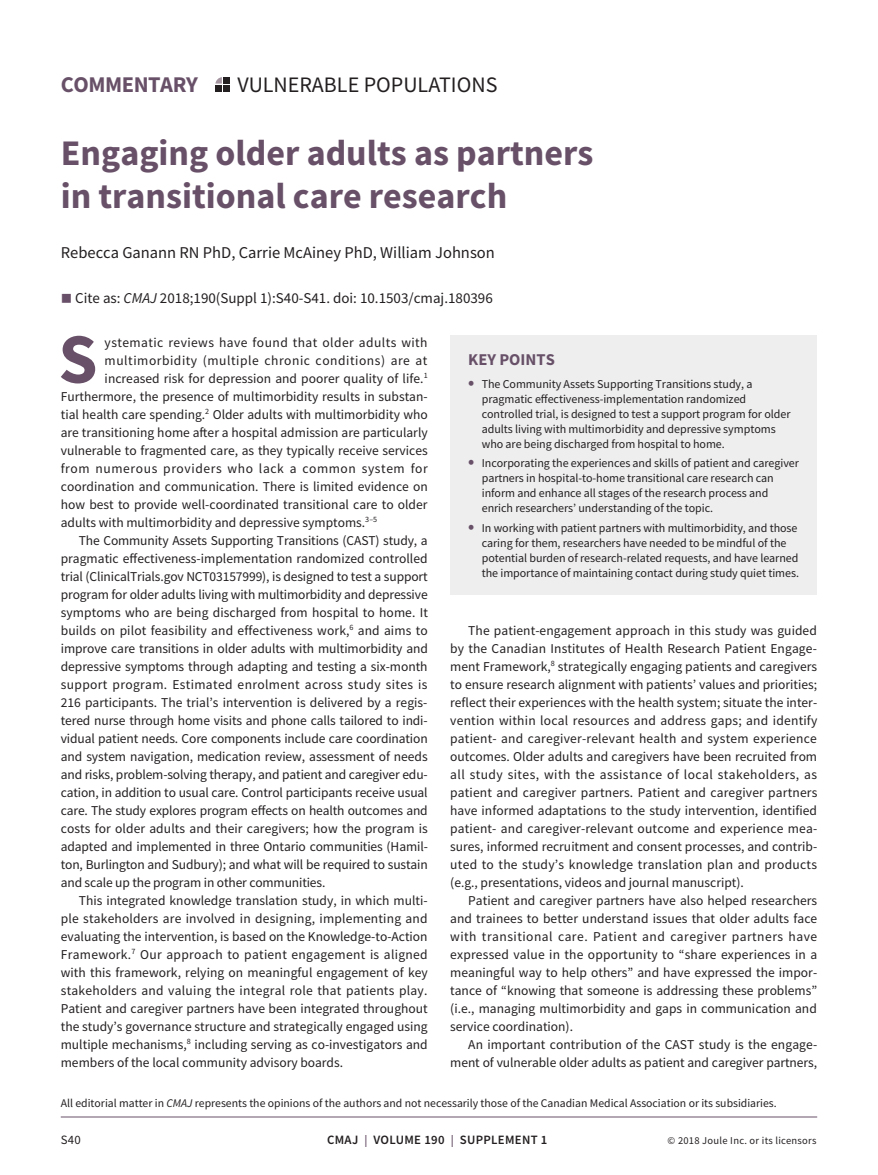
<style>
.page{position:relative;width:878px;height:1175px;background:#fff}
.page>*{position:absolute;margin:0;border:0;box-sizing:border-box;transform-origin:0 0}
.t1{font:700 70.65px "Source Sans Pro";color:#685168}
.t2{font:700 36px/43.2px "Source Sans Pro";color:#685168}
.t3{font:700 22.5px "Source Sans Pro";letter-spacing:-.02em;color:#685168}
.t4{font:22.05px "Source Sans Pro";color:#231f20}
.t5{font:16.5px "Source Sans Pro";color:#231f20}
.t6{font:700 16.5px "Source Sans Pro";color:#685168}
.t7{font:15px "Source Sans Pro";color:#231f20}
.t8{font:13.5px/18px "Source Sans Pro";color:#231f20;text-align:justify}
.t9{font:13.5px "Source Sans Pro";letter-spacing:.02em;color:#231f20}
.t10{font:13.5px "Source Sans Pro";letter-spacing:.025em;color:#231f20}
.t11{font:13.5px "Source Sans Pro";letter-spacing:.04em;color:#231f20}
.t12{font:13.5px "Source Sans Pro";letter-spacing:.03em;color:#231f20}
.t13{font:13.5px "Source Sans Pro";letter-spacing:.045em;color:#231f20}
.t14{font:600 12.75px "Source Sans Pro";letter-spacing:.025em;color:#231f20}
.t15{font:12.75px "Source Sans Pro";color:#231f20}
.t16{font:12px/15px "Source Sans Pro";letter-spacing:-.005em;color:#231f20}
.t17{font:11.7px "Source Sans Pro";color:#231f20}
.t18{font:10.5px "Source Sans Pro";letter-spacing:.025em;color:#231f20}
.s1{color:#685168}
.s2{font-style:italic}
.s3{font-weight:700;font-size:18px;color:#685168}
.s4{font-size:12px;color:#685168}
</style>
<div class="page">
<hr style="left:61px;top:1116px;width:756px;height:1px;background:#685168">
<div style="left:450px;top:334px;width:367px;height:260px;background:#eeeeef"></div>
<svg style="left:215px;top:77px;width:7px;height:7px"></svg>
<div style="left:215px;top:85px;width:7px;height:7px;background:#231f20"></div>
<div style="left:223px;top:77px;width:7px;height:7px;background:#231f20"></div>
<div style="left:223px;top:85px;width:7px;height:7px;background:#231f20"></div>
<h3 class="t3" style="left:61px;top:69px;width:139px">COMMENTARY</h3>
<h3 class="t4" style="left:237px;top:70px;width:261px">VULNERABLE POPULATIONS</h3>
<h2 class="t2" style="left:61px;top:131px;width:534px">Engaging older adults as partners in transitional care research</h2>
<p class="t5" style="left:61px;top:242px;width:435px">Rebecca Ganann RN PhD, Carrie McAiney PhD, William Johnson</p>
<p class="t7" style="left:61px;top:288px;width:433px"><span class="s1">■</span> Cite as: <span class="s2">CMAJ</span> 2018;190(Suppl 1):S40-S41. doi: 10.1503/cmaj.180396</p>
<h1 class="t1" style="left:58px;top:311px;width:41px">S</h1>
<p class="t12" style="left:105px;top:333px;width:324px">ystematic reviews have found that older adults with</p>
<p class="t11" style="left:105px;top:351px;width:324px">multimorbidity (multiple chronic conditions) are at</p>
<p class="t8" style="left:105px;top:369px;width:324px">increased risk for depression and poorer quality of life.<sup>1</sup></p>
<p class="t8" style="left:61px;top:387px;width:368px">Furthermore, the presence of multimorbidity results in substan-</p>
<p class="t8" style="left:61px;top:405px;width:368px">tial health care spending.<sup>2</sup> Older adults with multimorbidity who</p>
<p class="t8" style="left:61px;top:423px;width:368px">are transitioning home after a hospital admission are particularly</p>
<p class="t8" style="left:61px;top:441px;width:368px">vulnerable to fragmented care, as they typically receive services</p>
<p class="t13" style="left:61px;top:459px;width:368px">from numerous providers who lack a common system for</p>
<p class="t8" style="left:61px;top:477px;width:368px">coordination and communication. There is limited evidence on</p>
<p class="t8" style="left:61px;top:495px;width:368px">how best to provide well-coordinated transitional care to older</p>
<p class="t8" style="left:61px;top:513px;width:318px">adults with multimorbidity and depressive symptoms.<sup>3–5</sup></p>
<p class="t8" style="left:79px;top:531px;width:350px">The Community Assets Supporting Transitions (CAST) study, a</p>
<p class="t8" style="left:61px;top:549px;width:368px">pragmatic effectiveness-implementation randomized controlled</p>
<p class="t8" style="left:61px;top:567px;width:368px">trial (ClinicalTrials.gov NCT03157999), is designed to test a support</p>
<p class="t8" style="left:61px;top:585px;width:368px">program for older adults living with multimorbidity and depressive</p>
<p class="t8" style="left:61px;top:603px;width:368px">symptoms who are being discharged from hospital to home. It</p>
<p class="t8" style="left:61px;top:621px;width:368px">builds on pilot feasibility and effectiveness work,<sup>6</sup> and aims to</p>
<p class="t8" style="left:61px;top:639px;width:369px">improve care transitions in older adults with multimorbidity and</p>
<p class="t8" style="left:61px;top:657px;width:368px">depressive symptoms through adapting and testing a six-month</p>
<p class="t10" style="left:61px;top:675px;width:368px">support program. Estimated enrolment across study sites is</p>
<p class="t8" style="left:61px;top:693px;width:368px">216 participants. The trial’s intervention is delivered by a regis-</p>
<p class="t8" style="left:61px;top:711px;width:368px">tered nurse through home visits and phone calls tailored to indi-</p>
<p class="t8" style="left:61px;top:729px;width:368px">vidual patient needs. Core components include care coordination</p>
<p class="t8" style="left:61px;top:747px;width:368px">and system navigation, medication review, assessment of needs</p>
<p class="t8" style="left:61px;top:765px;width:368px">and risks, problem-solving therapy, and patient and caregiver edu-</p>
<p class="t8" style="left:61px;top:783px;width:368px">cation, in addition to usual care. Control participants receive usual</p>
<p class="t8" style="left:61px;top:801px;width:368px">care. The study explores program effects on health outcomes and</p>
<p class="t8" style="left:61px;top:819px;width:368px">costs for older adults and their caregivers; how the program is</p>
<p class="t8" style="left:61px;top:837px;width:368px">adapted and implemented in three Ontario communities (Hamil-</p>
<p class="t8" style="left:61px;top:855px;width:368px">ton, Burlington and Sudbury); and what will be required to sustain</p>
<p class="t8" style="left:61px;top:873px;width:266px">and scale up the program in other communities.</p>
<p class="t8" style="left:79px;top:891px;width:350px">This integrated knowledge translation study, in which multi-</p>
<p class="t8" style="left:61px;top:909px;width:368px">ple stakeholders are involved in designing, implementing and</p>
<p class="t8" style="left:61px;top:927px;width:368px">evaluating the intervention, is based on the Knowledge-to-Action</p>
<p class="t9" style="left:61px;top:945px;width:368px">Framework.<sup>7</sup> Our approach to patient engagement is aligned</p>
<p class="t8" style="left:61px;top:963px;width:368px">with this framework, relying on meaningful engagement of key</p>
<p class="t9" style="left:61px;top:981px;width:368px">stakeholders and valuing the integral role that patients play.</p>
<p class="t8" style="left:61px;top:999px;width:368px">Patient and caregiver partners have been integrated throughout</p>
<p class="t8" style="left:61px;top:1017px;width:368px">the study’s governance structure and strategically engaged using</p>
<p class="t8" style="left:61px;top:1035px;width:368px">multiple mechanisms,<sup>8</sup> including serving as co-investigators and</p>
<p class="t8" style="left:61px;top:1053px;width:284px">members of the local community advisory boards.</p>
<p class="t6" style="left:468px;top:348px;width:88px">KEY POINTS</p>
<p class="t16" style="left:482px;top:376px;width:310px;text-indent:-14px"><span class="s3">•</span> The Community Assets Supporting Transitions study, a pragmatic effectiveness-implementation randomized controlled trial, is designed to test a support program for older adults living with multimorbidity and depressive symptoms who are being discharged from hospital to home.</p>
<p class="t16" style="left:482px;top:455px;width:319px;text-indent:-14px"><span class="s3">•</span> Incorporating the experiences and skills of patient and caregiver partners in hospital-to-home transitional care research can inform and enhance all stages of the research process and enrich researchers’ understanding of the topic.</p>
<p class="t16" style="left:482px;top:520px;width:319px;text-indent:-14px"><span class="s3">•</span> In working with patient partners with multimorbidity, and those caring for them, researchers have needed to be mindful of the potential burden of research-related requests, and have learned the importance of maintaining contact during study quiet times.</p>
<p class="t8" style="left:450px;top:621px;width:368px;text-indent:18px">The patient-engagement approach in this study was guided by the Canadian Institutes of Health Research Patient Engage&shy;ment Framework,<sup>8</sup> strategically engaging patients and caregivers to ensure research alignment with patients’ values and priorities; reflect their experiences with the health system; situate the inter&shy;vention within local resources and address gaps; and identify patient- and caregiver-relevant health and system experience outcomes. Older adults and caregivers have been recruited from all study sites, with the assistance of local stakeholders, as patient and caregiver partners. Patient and caregiver partners have informed adaptations to the study intervention, identified patient- and caregiver-relevant outcome and experience mea&shy;sures, informed recruitment and consent processes, and contrib&shy;uted to the study’s knowledge translation plan and products (e.g., presentations, videos and journal manuscript).</p>
<p class="t8" style="left:450px;top:891px;width:368px;text-indent:18px">Patient and caregiver partners have also helped researchers and trainees to better understand issues that older adults face with transitional care. Patient and caregiver partners have expressed value in the opportunity to “share experiences in a meaningful way to help others” and have expressed the impor&shy;tance of “knowing that someone is addressing these problems” (i.e., managing multimorbidity and gaps in communication and service coordination).</p>
<p class="t8" style="left:450px;top:1035px;width:368px;text-align:right">An important contribution of the CAST study is the engage&shy;ment of vulnerable older adults as patient and caregiver partners,</p>
<p class="t17" style="left:61px;top:1095px;width:717px">All editorial matter in <span class="s2">CMAJ</span> represents the opinions of the authors and not necessarily those of the Canadian Medical Association or its subsidiaries.</p>
<p class="t15" style="left:61px;top:1132px;width:22px">S40</p>
<p class="t14" style="left:327px;top:1131px;width:222px">CMAJ <span class="s4">|</span> VOLUME 190 <span class="s4">|</span> SUPPLEMENT 1</p>
<p class="t18" style="left:667px;top:1134px;width:150px">© 2018 Joule Inc. or its licensors</p>
</div>
